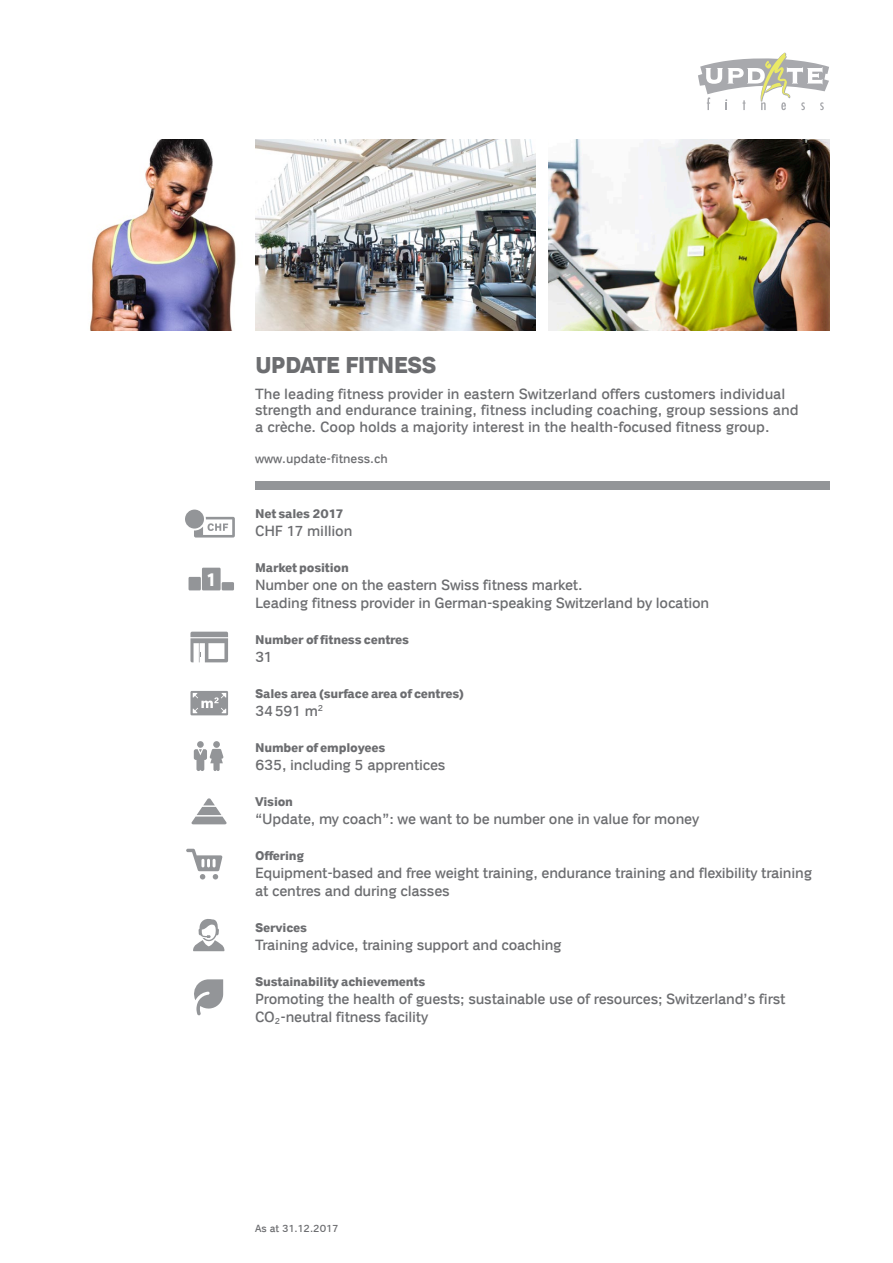
<style>
.page{position:relative;width:893px;height:1263px;background:#fff}
.page>*{position:absolute;margin:0;border:0;box-sizing:border-box;transform-origin:0 0}
.t1{font:700 23.25px "Coop";letter-spacing:-.04em;color:#6c6d70}
.t2{font:700 18.75px "Coop";color:#fff;scale:.86 1}
.t3{font:15px/18px "Coop";letter-spacing:-.015em;color:#6c6d70}
.t4{font:700 12.75px "Coop";letter-spacing:-.015em;color:#6c6d70}
.t5{font:12.75px "Coop";letter-spacing:-.005em;color:#6c6d70}
.t6{font:10.5px "Coop";letter-spacing:-.015em;color:#6c6d70}
</style>
<div class="page">
<svg style="left:194px;top:517px;width:41px;height:20px"></svg>
<div style="left:185px;top:510px;width:19px;height:19px;background:#939598;border-radius:50%"></div>
<div style="left:202px;top:568px;width:19px;height:22px;background:#939598"></div>
<div style="left:222px;top:582px;width:12px;height:8px;background:#939598"></div>
<div style="left:189px;top:577px;width:12px;height:13px;background:#939598"></div>
<svg style="left:190px;top:632px;width:38px;height:30px"></svg>
<svg style="left:190px;top:691px;width:38px;height:24px"></svg>
<svg style="left:193px;top:693px;width:33px;height:20px"></svg>
<svg style="left:194px;top:741px;width:30px;height:30px"></svg>
<svg style="left:191px;top:798px;width:36px;height:26px"></svg>
<svg style="left:186px;top:849px;width:36px;height:30px"></svg>
<svg style="left:193px;top:919px;width:31px;height:32px"></svg>
<svg style="left:194px;top:979px;width:29px;height:36px"></svg>
<div style="left:255px;top:482px;width:574px;height:8px;background:#939598"></div>
<svg style="left:698px;top:53px;width:131px;height:57px"></svg>
<img style="left:548px;top:139px;width:281px;height:192px">
<img style="left:255px;top:139px;width:281px;height:192px">
<img style="left:90px;top:139px;width:146px;height:192px">
<p class="t2" style="left:206px;top:569px;width:14px">1</p>
<h1 class="t1" style="left:255px;top:352px;width:183px">UPDATE FITNESS</h1>
<p class="t3" style="left:255px;top:385px;width:545px;line-height:16.5px">The leading fitness provider in eastern Switzerland offers customers individual strength and endurance training, fitness including coaching, group sessions and a crèche. Coop holds a majority interest in the health-focused fitness group.</p>
<p class="t5" style="left:255px;top:451px;width:134px">www.update-fitness.ch</p>
<p class="t4" style="left:255px;top:507px;width:90px">Net sales 2017</p>
<p class="t3" style="left:255px;top:522px;width:99px">CHF 17 million</p>
<p class="t4" style="left:255px;top:561px;width:95px">Market position</p>
<p class="t3" style="left:255px;top:576px;width:456px">Number one on the eastern Swiss fitness market.<br>Leading fitness provider in German-speaking Switzerland by location</p>
<p class="t4" style="left:255px;top:633px;width:156px">Number of fitness centres</p>
<p class="t3" style="left:255px;top:648px;width:19px">31</p>
<p class="t4" style="left:255px;top:687px;width:210px">Sales area (surface area of centres)</p>
<p class="t3" style="left:255px;top:702px;width:70px">34591 m<sup>2</sup></p>
<p class="t4" style="left:255px;top:741px;width:132px">Number of employees</p>
<p class="t3" style="left:255px;top:756px;width:192px">635, including 5 apprentices</p>
<p class="t4" style="left:255px;top:795px;width:40px">Vision</p>
<p class="t3" style="left:255px;top:810px;width:446px">“Update, my coach”: we want to be number one in value for money</p>
<p class="t4" style="left:255px;top:849px;width:51px">Offering</p>
<p class="t3" style="left:255px;top:864px;width:558px">Equipment-based and free weight training, endurance training and flexibility training at centres and during classes</p>
<p class="t4" style="left:255px;top:921px;width:54px">Services</p>
<p class="t3" style="left:255px;top:936px;width:308px">Training advice, training support and coaching</p>
<p class="t4" style="left:255px;top:975px;width:172px">Sustainability achievements</p>
<p class="t3" style="left:255px;top:990px;width:532px">Promoting the health of guests; sustainable use of resources; Switzerland’s first<br>CO<sub>2</sub>-neutral fitness facility</p>
<p class="t6" style="left:255px;top:1223px;width:85px">As at 31.12.2017</p>
</div>
